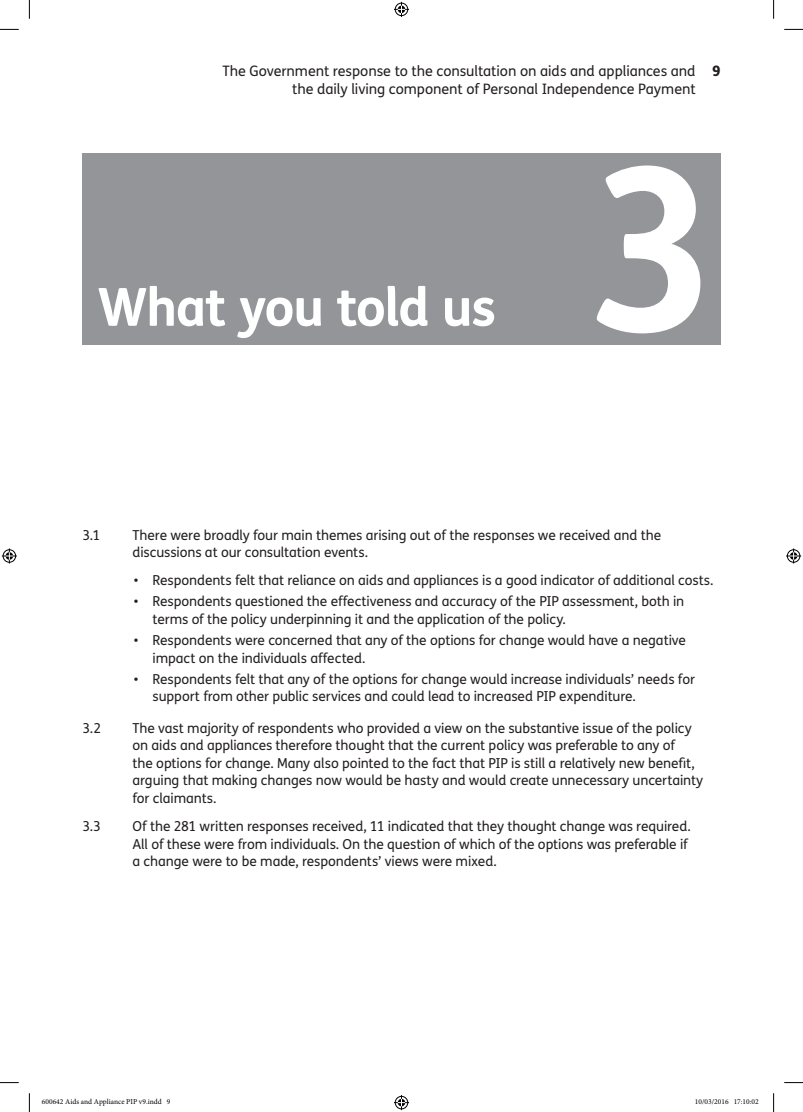
<style>
.page{position:relative;width:803px;height:1112px;background:#fff}
.page>*{position:absolute;margin:0;border:0;box-sizing:border-box;transform-origin:0 0}
.t1{font:700 226.75px "FS Me";color:#fff}
.t2{font:700 52.5px "FS Me";letter-spacing:-.03em;color:#fff}
.t3{font:14.38px/18.1px "FS Me";letter-spacing:-.005em;color:#231f20}
.t4{font:13.75px/17.5px "FS Me";letter-spacing:-.01em;color:#231f20}
.t5{font:7.5px "Minion Pro";color:#000}
.s1{font-weight:800}
</style>
<div class="page">
<div style="left:83px;top:153px;width:638px;height:192px;background:#939598"></div>
<svg style="left:0;top:29px;width:19px;height:1px"></svg>
<svg style="left:784px;top:29px;width:19px;height:1px"></svg>
<svg style="left:0;top:1082px;width:19px;height:1px"></svg>
<svg style="left:784px;top:1082px;width:19px;height:1px"></svg>
<svg style="left:29px;top:0;width:1px;height:19px"></svg>
<svg style="left:29px;top:1093px;width:1px;height:18px"></svg>
<svg style="left:773px;top:0;width:1px;height:19px"></svg>
<svg style="left:773px;top:1093px;width:1px;height:18px"></svg>
<svg style="left:394px;top:2px;width:15px;height:15px"></svg>
<svg style="left:394px;top:1095px;width:15px;height:14px"></svg>
<svg style="left:2px;top:548px;width:15px;height:15px"></svg>
<svg style="left:786px;top:548px;width:15px;height:15px"></svg>
<p class="t3" style="left:292px;top:61px;width:430px;text-indent:-70px">The Government response to the consultation on aids and appliances and <span class="s1">9 </span>the daily living component of Personal Independence Payment</p>
<h2 class="t2" style="left:97px;top:266px;width:400px">What you told us</h2>
<h1 class="t1" style="left:586px;top:75px;width:135px">3</h1>
<p class="t4" style="left:83px;top:525px;width:19px">3.1</p>
<p class="t4" style="left:133px;top:525px;width:530px">There were broadly four main themes arising out of the responses we received and the discussions at our consultation events.</p>
<p class="t4" style="left:134px;top:571px;width:581px">• Respondents felt that reliance on aids and appliances is a good indicator of additional costs.</p>
<p class="t4" style="left:153px;top:592px;width:533px;text-indent:-19px">• Respondents questioned the effectiveness and accuracy of the PIP assessment, both in terms of the policy underpinning it and the application of the policy.</p>
<p class="t4" style="left:153px;top:631px;width:535px;text-indent:-19px">• Respondents were concerned that any of the options for change would have a negative impact on the individuals affected.</p>
<p class="t4" style="left:153px;top:669px;width:544px;text-indent:-19px">• Respondents felt that any of the options for change would increase individuals’ needs for support from other public services and could lead to increased PIP expenditure.</p>
<p class="t4" style="left:83px;top:718px;width:20px">3.2</p>
<p class="t4" style="left:133px;top:718px;width:572px">The vast majority of respondents who provided a view on the substantive issue of the policy on aids and appliances therefore thought that the current policy was preferable to any of<br>the options for change. Many also pointed to the fact that PIP is still a relatively new benefit, arguing that making changes now would be hasty and would create unnecessary uncertainty for claimants.</p>
<p class="t4" style="left:83px;top:817px;width:20px">3.3</p>
<p class="t4" style="left:133px;top:817px;width:560px">Of the 281 written responses received, 11 indicated that they thought change was required.<br>All of these were from individuals. On the question of which of the options was preferable if a change were to be made, respondents’ views were mixed.</p>
<p class="t5" style="left:42px;top:1096px;width:130px">600642 Aids and Appliance PIP v9.indd 9</p>
<p class="t5" style="left:695px;top:1096px;width:65px">10/03/2016 17:10:02</p>
</div>
